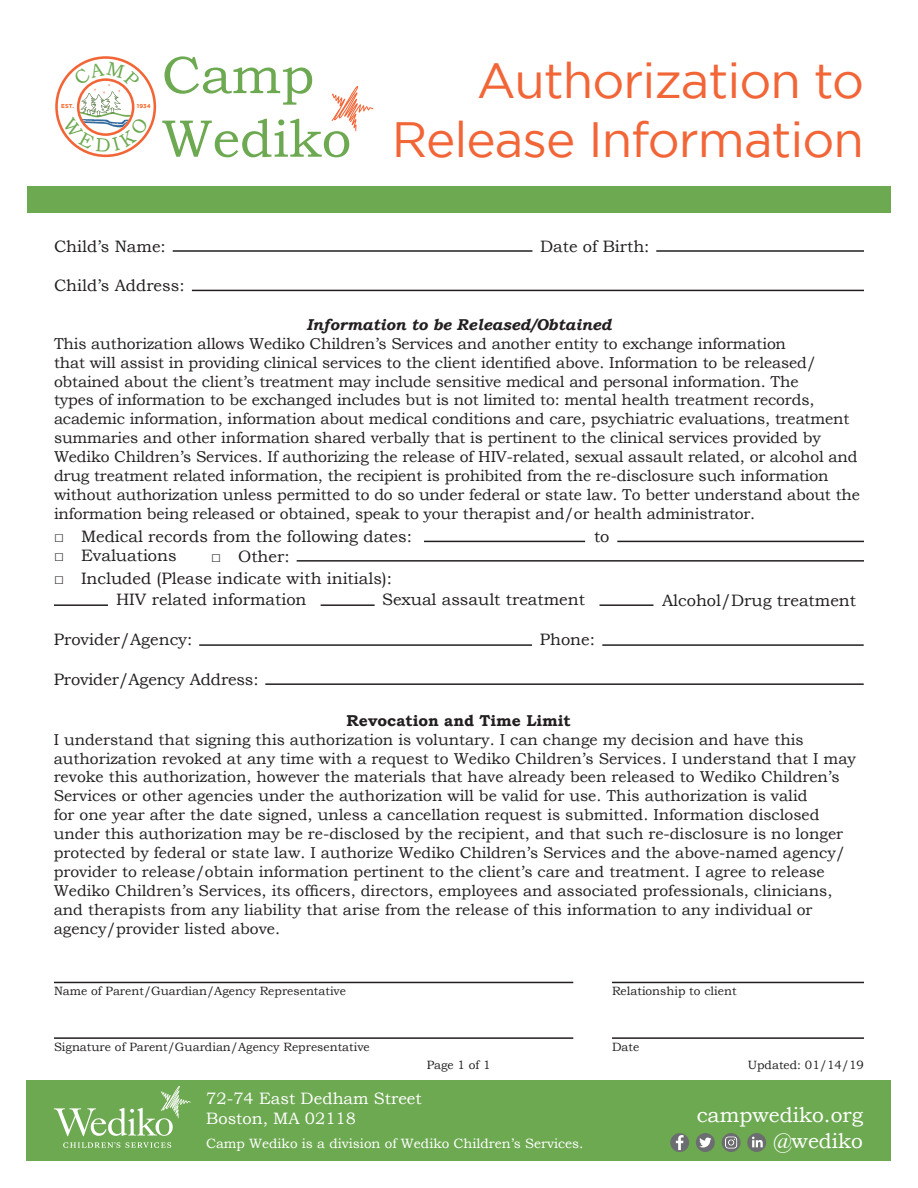
<style>
.page{position:relative;width:918px;height:1188px;background:#fff}
.page>*{position:absolute;margin:0;border:0;box-sizing:border-box;transform-origin:0 0}
.t1{font:52.95px/63.6px "Bookman Old Style";color:#6da951}
.t2{font:49.5px/59.4px "Gotham";letter-spacing:-.02em;color:#f26537;text-align:right}
.t3{font:21px/25.2px "Bookman Old Style";color:#fff;text-align:right}
.t4{font:16.5px/21.8px "Bookman Old Style";color:#231f20}
.t5{font:16.5px "Bookman Old Style";color:#fff}
.t6{font:15.75px/18.9px "Bookman Old Style";letter-spacing:-.01em;color:#231f20}
.t7{font:italic 700 15.75px "Bookman Old Style";color:#231f20}
.t8{font:700 15.75px "Bookman Old Style";color:#231f20}
.t9{font:13.5px "Bookman Old Style";color:#fff}
.t10{font:12px "Bookman Old Style";color:#231f20}
.t11{font:700 5.7px "Gotham";color:#f36421}
</style>
<div class="page">
<div style="left:55px;top:56px;width:101px;height:101px;border:3px solid #f26537;border-radius:50%"></div>
<svg style="left:332px;top:86px;width:42px;height:45px"></svg>
<div style="left:27px;top:186px;width:864px;height:27px;background:#6da951"></div>
<div style="left:27px;top:1080px;width:864px;height:81px;background:#6da951"></div>
<svg style="left:63px;top:1142px;width:57px;height:6px"></svg>
<svg style="left:126px;top:1142px;width:45px;height:6px"></svg>
<svg style="left:54px;top:1086px;width:137px;height:50px"></svg>
<div style="left:670px;top:1133px;width:19px;height:19px;background:#6c6d70;border-radius:50%"></div>
<svg style="left:676px;top:1135px;width:8px;height:15px"></svg>
<div style="left:696px;top:1133px;width:19px;height:19px;background:#6c6d70;border-radius:50%"></div>
<svg style="left:699px;top:1138px;width:12px;height:10px"></svg>
<div style="left:722px;top:1133px;width:19px;height:19px;background:#6c6d70;border-radius:50%"></div>
<svg style="left:725px;top:1136px;width:12px;height:13px"></svg>
<div style="left:747px;top:1133px;width:19px;height:19px;background:#6c6d70;border-radius:50%"></div>
<svg style="left:752px;top:1137px;width:11px;height:10px"></svg>
<hr style="left:173px;top:250px;width:359px;height:2px;background:#231f20">
<hr style="left:656px;top:250px;width:208px;height:2px;background:#231f20">
<hr style="left:192px;top:290px;width:672px;height:1px;background:#231f20">
<hr style="left:297px;top:560px;width:567px;height:2px;background:#231f20">
<hr style="left:54px;top:604px;width:54px;height:2px;background:#231f20">
<hr style="left:321px;top:604px;width:54px;height:2px;background:#231f20">
<hr style="left:600px;top:604px;width:54px;height:2px;background:#231f20">
<hr style="left:424px;top:541px;width:161px;height:1px;background:#231f20">
<hr style="left:617px;top:541px;width:247px;height:1px;background:#231f20">
<hr style="left:54px;top:982px;width:519px;height:1px;background:#231f20">
<hr style="left:612px;top:982px;width:252px;height:1px;background:#231f20">
<hr style="left:54px;top:1037px;width:519px;height:2px;background:#231f20">
<hr style="left:612px;top:1037px;width:252px;height:2px;background:#231f20">
<hr style="left:199px;top:644px;width:333px;height:2px;background:#231f20">
<hr style="left:602px;top:644px;width:262px;height:2px;background:#231f20">
<hr style="left:265px;top:683px;width:599px;height:2px;background:#231f20">
<svg style="left:62px;top:62px;width:87px;height:90px"></svg>
<p class="t11" style="left:61px;top:102px;width:14px">EST.</p>
<p class="t11" style="left:137px;top:103px;width:15px">1934</p>
<h1 class="t1" style="left:162px;top:43px;width:191px">Camp<br>Wediko</h1>
<p class="t2" style="left:392px;top:50px;width:474px">Authorization to<br>Release Information</p>
<p class="t4" style="left:54px;top:235px;width:113px">Child’s Name:</p>
<p class="t4" style="left:540px;top:235px;width:111px">Date of Birth:</p>
<p class="t4" style="left:54px;top:275px;width:132px">Child’s Address:</p>
<p class="t7" style="left:306px;top:313px;width:307px">Information to be Released/Obtained</p>
<p class="t6" style="left:54px;top:334px;width:807px">This authorization allows Wediko Children’s Services and another entity to exchange information<br>that will assist in providing clinical services to the client identified above. Information to be released/ obtained about the client’s treatment may include sensitive medical and personal information. The<br>types of information to be exchanged includes but is not limited to: mental health treatment records, academic information, information about medical conditions and care, psychiatric evaluations, treatment summaries and other information shared verbally that is pertinent to the clinical services provided by Wediko Children’s Services. If authorizing the release of HIV-related, sexual assault related, or alcohol and drug treatment related information, the recipient is prohibited from the re-disclosure such information without authorization unless permitted to do so under federal or state law. To better understand about the information being released or obtained, speak to your therapist and/or health administrator.</p>
<p class="t4" style="left:54px;top:525px;width:359px">□ Medical records from the following dates:</p>
<p class="t4" style="left:594px;top:525px;width:17px">to</p>
<p class="t4" style="left:54px;top:545px;width:124px">□ Evaluations</p>
<p class="t4" style="left:116px;top:589px;width:192px">HIV related information</p>
<p class="t4" style="left:211px;top:545px;width:80px">□ Other:</p>
<p class="t4" style="left:382px;top:567px;width:204px;text-indent:-328px">□ Included (Please indicate with initials):<br>Sexual assault treatment</p>
<p class="t4" style="left:662px;top:589px;width:196px">Alcohol/Drug treatment</p>
<p class="t4" style="left:54px;top:629px;width:140px">Provider/Agency:</p>
<p class="t4" style="left:540px;top:629px;width:57px">Phone:</p>
<p class="t4" style="left:54px;top:669px;width:206px">Provider/Agency Address:</p>
<p class="t8" style="left:347px;top:711px;width:226px">Revocation and Time Limit</p>
<p class="t6" style="left:54px;top:730px;width:804px">I understand that signing this authorization is voluntary. I can change my decision and have this authorization revoked at any time with a request to Wediko Children’s Services. I understand that I may revoke this authorization, however the materials that have already been released to Wediko Children’s Services or other agencies under the authorization will be valid for use. This authorization is valid<br>for one year after the date signed, unless a cancellation request is submitted. Information disclosed under this authorization may be re-disclosed by the recipient, and that such re-disclosure is no longer protected by federal or state law. I authorize Wediko Children’s Services and the above-named agency/ provider to release/obtain information pertinent to the client’s care and treatment. I agree to release Wediko Children’s Services, its officers, directors, employees and associated professionals, clinicians, and therapists from any liability that arise from the release of this information to any individual or agency/provider listed above.</p>
<p class="t10" style="left:54px;top:984px;width:294px">Name of Parent/Guardian/Agency Representative</p>
<p class="t10" style="left:612px;top:984px;width:126px">Relationship to client</p>
<p class="t10" style="left:54px;top:1039px;width:317px">Signature of Parent/Guardian/Agency Representative</p>
<p class="t10" style="left:612px;top:1039px;width:29px">Date</p>
<p class="t10" style="left:427px;top:1057px;width:66px">Page 1 of 1</p>
<p class="t10" style="left:748px;top:1057px;width:118px">Updated: 01/14/19</p>
<p class="t5" style="left:206px;top:1088px;width:217px">72-74 East Dedham Street</p>
<p class="t5" style="left:206px;top:1108px;width:151px">Boston, MA 02118</p>
<p class="t9" style="left:206px;top:1134px;width:379px">Camp Wediko is a division of Wediko Children’s Services.</p>
<h3 class="t3" style="left:697px;top:1103px;width:168px">campwediko.org @wediko</h3>
</div>
